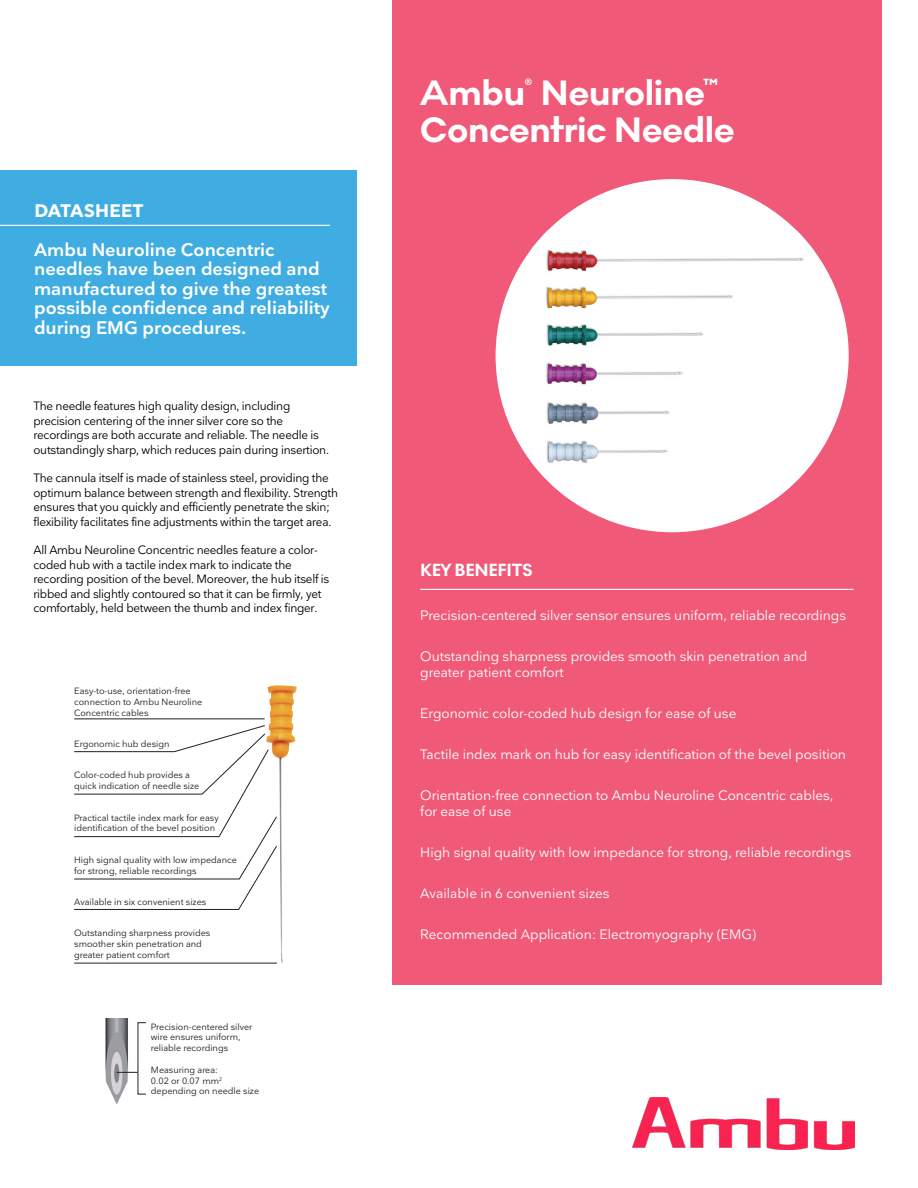
<style>
.page{position:relative;width:918px;height:1188px;background:#fff}
.page>*{position:absolute;margin:0;border:0;box-sizing:border-box;transform-origin:0 0}
.Headline{font:700 36px/37.5px "Noir No 1";letter-spacing:-.01em;color:#fff}
.Manchet{font:600 18px/19.5px "Nationale";color:#fff}
.t1{font:700 18px "Noir No 1";letter-spacing:-.01em;color:#fff}
.DATASHEET__Blue_box{font:700 18px "Nationale";letter-spacing:.015em;color:#fff}
.Bullet_text_8_10{font:13.5px/16.2px "Nationale";color:#fff}
.Manchet-2{font:12px/14.4px "Nationale";letter-spacing:-.02em;color:#000}
.t2{font:9px/10.8px "Nationale";color:#231f20}
</style>
<div class="page">
<img style="left:106px;top:1019px;width:27px;height:85px">
<svg style="left:117px;top:1072px;width:21px;height:1px"></svg>
<div style="left:0;top:171px;width:357px;height:195px;background:#40ade2"></div>
<div style="left:392px;top:0;width:490px;height:985px;background:#f05978"></div>
<img style="left:633px;top:1097px;width:222px;height:52px">
<div style="left:496px;top:179px;width:353px;height:353px;background:#fff;border-radius:50%"></div>
<img style="left:531px;top:231px;width:283px;height:270px">
<hr style="left:0;top:225px;width:330px;height:1px;background:#fff">
<hr style="left:420px;top:589px;width:434px;height:1px;background:#fff">
<img style="left:266px;top:685px;width:31px;height:279px">
<svg style="left:74px;top:725px;width:203px;height:185px"></svg>
<hr style="left:74px;top:963px;width:203px;height:1px;background:#231f20">
<hr style="left:74px;top:719px;width:191px;height:1px;background:#231f20">
<p class="DATASHEET__Blue_box" style="left:34px;top:199px;width:111px">DATASHEET</p>
<p class="Manchet" style="left:34px;top:239px;width:297px">Ambu Neuroline Concentric needles have been designed and manufactured to give the greatest possible confidence and reliability during EMG procedures.</p>
<p class="Manchet-2" style="left:33px;top:399px;width:297px">The needle features high quality design, including precision centering of the inner silver core so the recordings are both accurate and reliable. The needle is outstandingly sharp, which reduces pain during insertion.</p>
<p class="Manchet-2" style="left:33px;top:471px;width:306px">The cannula itself is made of stainless steel, providing the optimum balance between strength and flexibility. Strength ensures that you quickly and efficiently penetrate the skin; flexibility facilitates fine adjustments within the target area.</p>
<p class="Manchet-2" style="left:33px;top:543px;width:298px">All Ambu Neuroline Concentric needles feature a color&shy;coded hub with a tactile index mark to indicate the recording position of the bevel. Moreover, the hub itself is ribbed and slightly contoured so that it can be firmly, yet comfortably, held between the thumb and index finger.</p>
<p class="t2" style="left:74px;top:685px;width:118px">Easy-to-use, orientation-free</p>
<p class="t2" style="left:74px;top:696px;width:130px">connection to Ambu Neuroline</p>
<p class="t2" style="left:74px;top:707px;width:76px">Concentric cables</p>
<p class="t2" style="left:74px;top:738px;width:97px">Ergonomic hub design</p>
<p class="t2" style="left:74px;top:770px;width:117px">Color-coded hub provides a</p>
<p class="t2" style="left:74px;top:781px;width:127px">quick indication of needle size</p>
<p class="t2" style="left:74px;top:812px;width:146px">Practical tactile index mark for easy identification of the bevel position</p>
<p class="t2" style="left:74px;top:854px;width:164px">High signal quality with low impedance for strong, reliable recordings</p>
<p class="t2" style="left:74px;top:896px;width:134px">Available in six convenient sizes</p>
<p class="t2" style="left:74px;top:928px;width:138px">Outstanding sharpness provides smoother skin penetration and greater patient comfort</p>
<p class="t2" style="left:151px;top:1021px;width:103px">Precision-centered silver</p>
<p class="t2" style="left:151px;top:1032px;width:91px">wire ensures uniform, reliable recordings</p>
<p class="t2" style="left:151px;top:1064px;width:68px">Measuring area:</p>
<p class="t2" style="left:151px;top:1075px;width:73px">0.02 or 0.07 mm<sup>2</sup></p>
<p class="t2" style="left:151px;top:1086px;width:110px">depending on needle size</p>
<p class="Headline" style="left:420px;top:74px;width:316px">Ambu<sup>®</sup> Neuroline<sup>™<br></sup>Concentric Needle</p>
<p class="t1" style="left:420px;top:557px;width:114px">KEY BENEFITS</p>
<p class="Bullet_text_8_10" style="left:420px;top:607px;width:427px">Precision-centered silver sensor ensures uniform, reliable recordings</p>
<p class="Bullet_text_8_10" style="left:420px;top:648px;width:389px">Outstanding sharpness provides smooth skin penetration and greater patient comfort</p>
<p class="Bullet_text_8_10" style="left:420px;top:705px;width:318px">Ergonomic color-coded hub design for ease of use</p>
<p class="Bullet_text_8_10" style="left:420px;top:746px;width:427px">Tactile index mark on hub for easy identification of the bevel position</p>
<p class="Bullet_text_8_10" style="left:420px;top:787px;width:415px">Orientation-free connection to Ambu Neuroline Concentric cables, for ease of use</p>
<p class="Bullet_text_8_10" style="left:420px;top:844px;width:432px">High signal quality with low impedance for strong, reliable recordings</p>
<p class="Bullet_text_8_10" style="left:420px;top:885px;width:191px">Available in 6 convenient sizes</p>
<p class="Bullet_text_8_10" style="left:420px;top:926px;width:337px">Recommended Application: Electromyography (EMG)</p>
</div>
